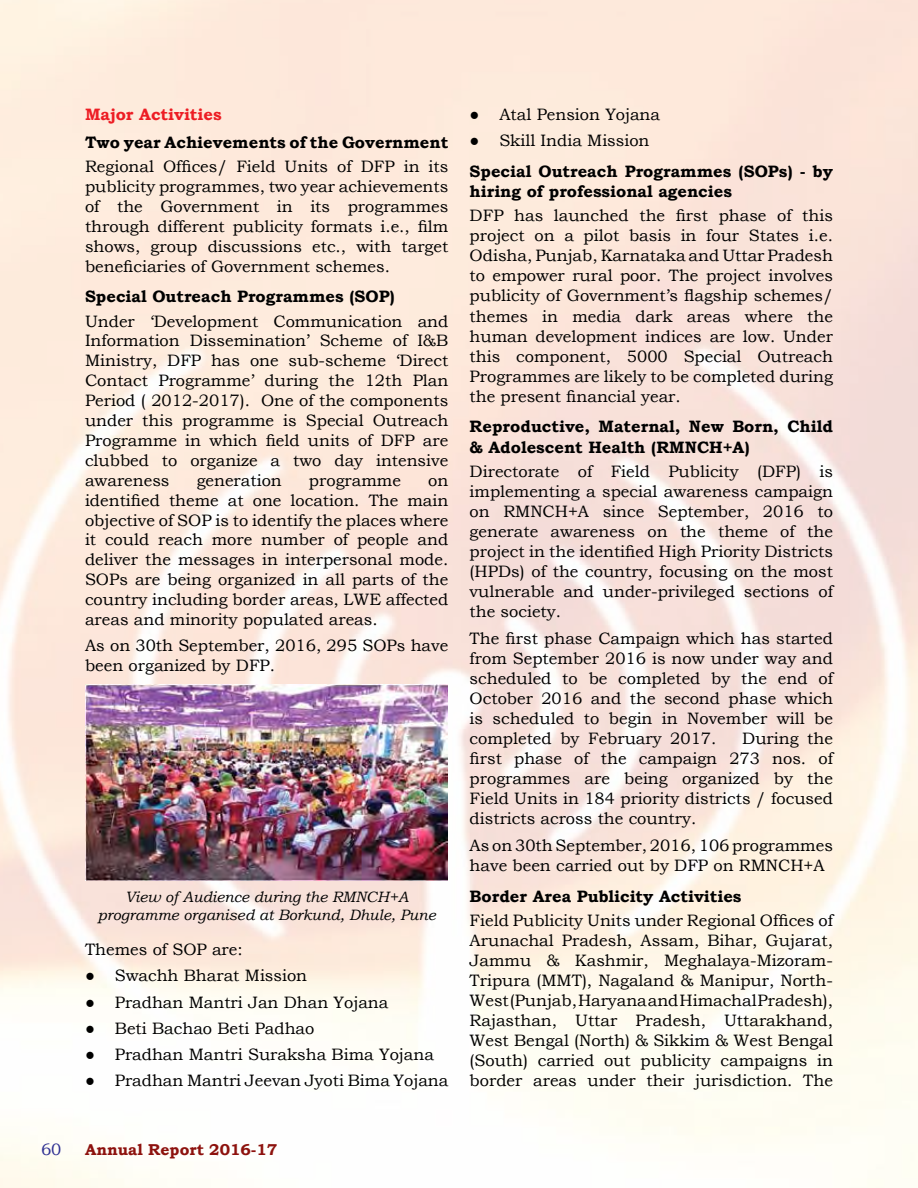
<style>
.page{position:relative;width:918px;height:1188px;background:#fff}
.page>*{position:absolute;margin:0;border:0;box-sizing:border-box;transform-origin:0 0}
.t1{font:16.5px/20.1px "Bookman Old Style";color:#000;text-align:justify}
.t2{font:700 16.5px/28.3px "Bookman Old Style";color:#000}
.t3{font:16.5px "Bookman Old Style";color:#2e3092}
.t4{font:700 15.75px "Bookman Old Style";color:#8d120e}
.t5{font:italic 15px/18px "Bookman Old Style";color:#000;text-align:center}
.s1{color:#ed1d24}
.s2{font-weight:700}
.s3{font-weight:400}
</style>
<div class="page">
<img style="left:85px;top:685px;width:363px;height:196px">
<p class="t2" style="left:85px;top:100px;width:365px"><span class="s1">Major Activities<br></span>Two year Achievements of the Government</p>
<p class="t1" style="left:85px;top:157px;width:365px">Regional Offices/ Field Units of DFP in its publicity programmes, two year achievements of the Government in its programmes through different publicity formats i.e., film shows, group discussions etc., with target beneficiaries of Government schemes.</p>
<p class="t1" style="left:85px;top:285px;width:365px;line-height:24.2px"><span class="s2">Special Outreach Programmes (SOP)<br></span>Under ‘Development Communication and</p>
<p class="t1" style="left:85px;top:331px;width:365px">Information Dissemination’ Scheme of I&amp;B Ministry, DFP has one sub-scheme ‘Direct Contact Programme’ during the 12th Plan Period ( 2012-2017). One of the components under this programme is Special Outreach Programme in which field units of DFP are clubbed to organize a two day intensive awareness</p>
<p class="t1" style="left:197px;top:470px;width:87px">generation</p>
<p class="t1" style="left:309px;top:470px;width:94px">programme</p>
<p class="t1" style="left:85px;top:470px;width:365px;text-indent:343px">on identified theme at one location. The main objective of SOP is to identify the places where it could reach more number of people and deliver the messages in interpersonal mode.<br>SOPs are being organized in all parts of the country including border areas, LWE affected areas and minority populated areas.</p>
<p class="t1" style="left:85px;top:636px;width:365px">As on 30th September, 2016, 295 SOPs have been organized by DFP.</p>
<p class="t5" style="left:98px;top:888px;width:340px">View of Audience during the RMNCH+A programme organised at Borkund, Dhule, Pune</p>
<p class="t1" style="left:85px;top:939px;width:159px">Themes of SOP are:</p>
<p class="t1" style="left:85px;top:966px;width:224px">● Swachh Bharat Mission</p>
<p class="t1" style="left:85px;top:992px;width:305px">● Pradhan Mantri Jan Dhan Yojana</p>
<p class="t1" style="left:85px;top:1018px;width:231px">● Beti Bachao Beti Padhao</p>
<p class="t1" style="left:85px;top:1044px;width:350px">● Pradhan Mantri Suraksha Bima Yojana</p>
<p class="t1" style="left:85px;top:1071px;width:365px">● Pradhan Mantri Jeevan Jyoti Bima Yojana</p>
<p class="t1" style="left:470px;top:104px;width:192px">● Atal Pension Yojana</p>
<p class="t2" style="left:470px;top:125px;width:365px;line-height:30.8px"><span class="s3">● Skill India Mission<br></span>Special Outreach Programmes (SOPs) - by</p>
<p class="t1" style="left:470px;top:179px;width:365px;line-height:24.3px"><span class="s2">hiring of professional agencies<br></span>DFP has launched the first phase of this</p>
<p class="t1" style="left:470px;top:226px;width:365px">project on a pilot basis in four States i.e.<br>Odisha, Punjab, Karnataka and Uttar Pradesh to empower rural poor. The project involves publicity of Government’s flagship schemes/ themes in media dark areas where the human development indices are low. Under this component, 5000 Special Outreach Programmes are likely to be completed during the present financial year.</p>
<p class="t2" style="left:470px;top:417px;width:365px;line-height:20.1px">Reproductive, Maternal, New Born, Child &amp; Adolescent Health (RMNCH+A)</p>
<p class="t1" style="left:470px;top:461px;width:365px">Directorate of Field Publicity (DFP) is implementing a special awareness campaign on RMNCH+A since September, 2016 to generate awareness on the theme of the project in the identified High Priority Districts (HPDs) of the country, focusing on the most vulnerable and under-privileged sections of the society.</p>
<p class="t1" style="left:470px;top:628px;width:365px">The first phase Campaign which has started from September 2016 is now under way and scheduled to be completed by the end of October 2016 and the second phase which is scheduled to begin in November will be completed by February 2017.</p>
<p class="t1" style="left:470px;top:728px;width:365px;text-indent:273px">During the first phase of the campaign 273 nos. of programmes are being organized by the Field Units in 184 priority districts / focused districts across the country.</p>
<p class="t1" style="left:470px;top:835px;width:365px">As on 30th September, 2016, 106 programmes have been carried out by DFP on RMNCH+A</p>
<p class="t1" style="left:470px;top:884px;width:365px;line-height:24.3px"><span class="s2">Border Area Publicity Activities<br></span>Field Publicity Units under Regional Offices of</p>
<p class="t1" style="left:470px;top:930px;width:365px">Arunachal Pradesh, Assam, Bihar, Gujarat, Jammu &amp; Kashmir, Meghalaya-Mizoram-Tripura (MMT), Nagaland &amp; Manipur, North-West (Punjab, Haryana and Himachal Pradesh), Rajasthan, Uttar Pradesh, Uttarakhand, West Bengal (North) &amp; Sikkim &amp; West Bengal (South) carried out publicity campaigns in border areas under their jurisdiction. The</p>
<p class="t3" style="left:41px;top:1138px;width:22px">60</p>
<p class="t4" style="left:85px;top:1138px;width:194px">Annual Report 2016-17</p>
</div>
